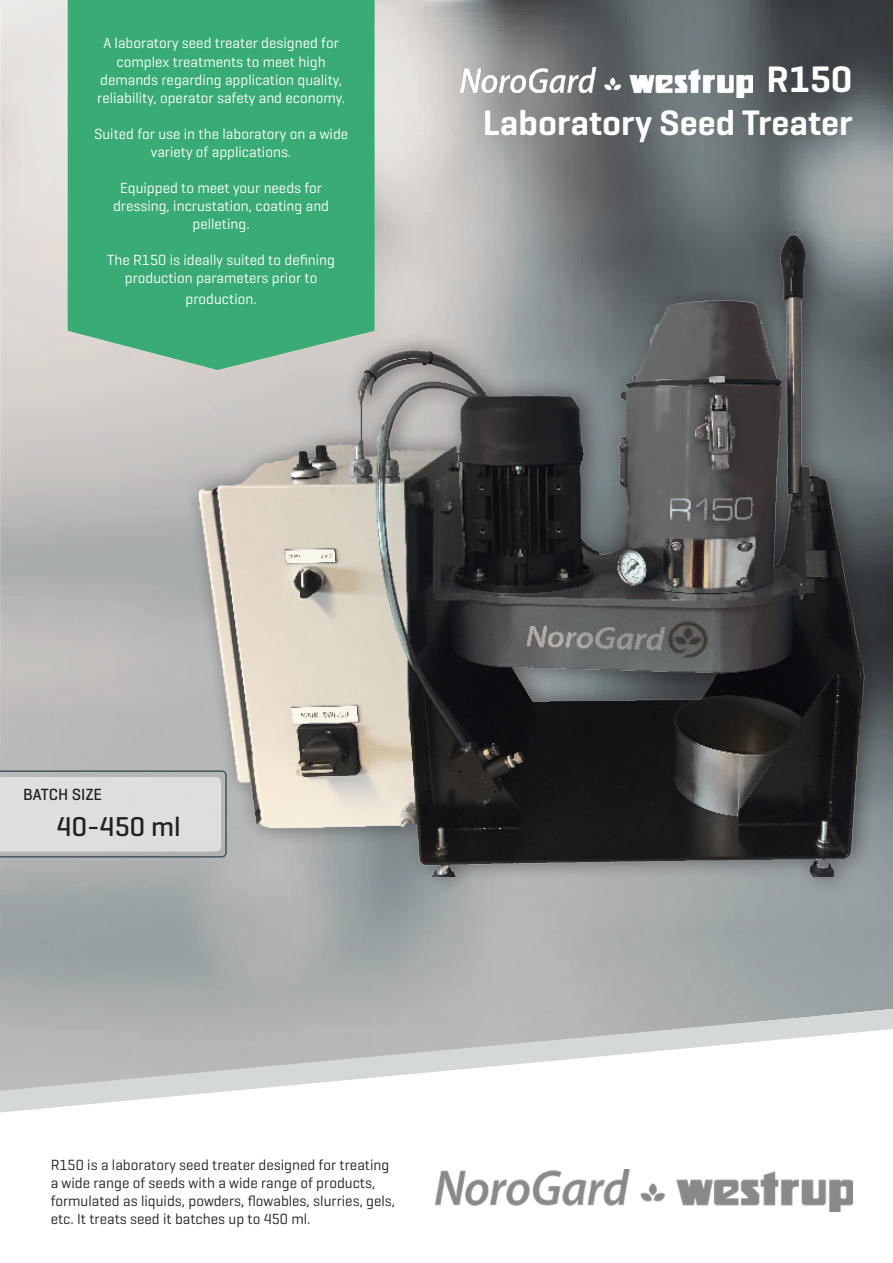
<style>
.page{position:relative;width:893px;height:1263px;background:#fff}
.page>*{position:absolute;margin:0;border:0;box-sizing:border-box;transform-origin:0 0}
.t1{font:600 37.5px "Geogrotesque";color:#fff}
.t2{font:600 36px "Geogrotesque";color:#fff}
.t3{font:500 27.75px "Geogrotesque";color:#231f20}
.t4{font:500 16.5px "Geogrotesque";color:#231f20}
.t5{font:15px/18px "Geogrotesque";color:#fff;text-align:center}
.t6{font:15px/18px "Geogrotesque";color:#231f20}
</style>
<div class="page">
<img style="left:0;top:0;width:893px;height:1009px">
<div style="left:68px;top:0;width:307px;height:370px;background:#38ac74"></div>
<img style="left:460px;top:67px;width:292px;height:30px">
<svg style="left:0;top:1009px;width:893px;height:103px"></svg>
<div style="left:186px;top:217px;width:700px;height:678px;background:#231f20;opacity:.56"></div>
<img style="left:89px;top:226px;width:804px;height:650px">
<svg style="left:0;top:770px;width:227px;height:87px;background:#d2d4d4"></svg>
<img style="left:436px;top:1169px;width:417px;height:43px">
<p class="t5" style="left:103px;top:34px;width:237px">A laboratory seed treater designed for complex treatments to meet high</p>
<p class="t5" style="left:97px;top:70px;width:249px;text-align:left">demands regarding application quality, reliability, operator safety and economy.</p>
<p class="t5" style="left:94px;top:124px;width:256px">Suited for use in the laboratory on a wide variety of applications.</p>
<p class="t5" style="left:120px;top:178px;width:204px">Equipped to meet your needs for</p>
<p class="t5" style="left:113px;top:196px;width:218px">dressing, incrustation, coating and pelleting.</p>
<p class="t5" style="left:107px;top:250px;width:229px">The R150 is ideally suited to defining production parameters prior to</p>
<p class="t5" style="left:186px;top:290px;width:73px">production.</p>
<p class="t1" style="left:767px;top:56px;width:87px">R150</p>
<p class="t2" style="left:483px;top:100px;width:371px">Laboratory Seed Treater</p>
<p class="t4" style="left:23px;top:784px;width:80px">BATCH SIZE</p>
<p class="t3" style="left:57px;top:809px;width:126px">40-450 ml</p>
<p class="t6" style="left:51px;top:1155px;width:346px">R150 is a laboratory seed treater designed for treating a wide range of seeds with a wide range of products, formulated as liquids, powders, flowables, slurries, gels, etc. It treats seed it batches up to 450 ml.</p>
</div>
